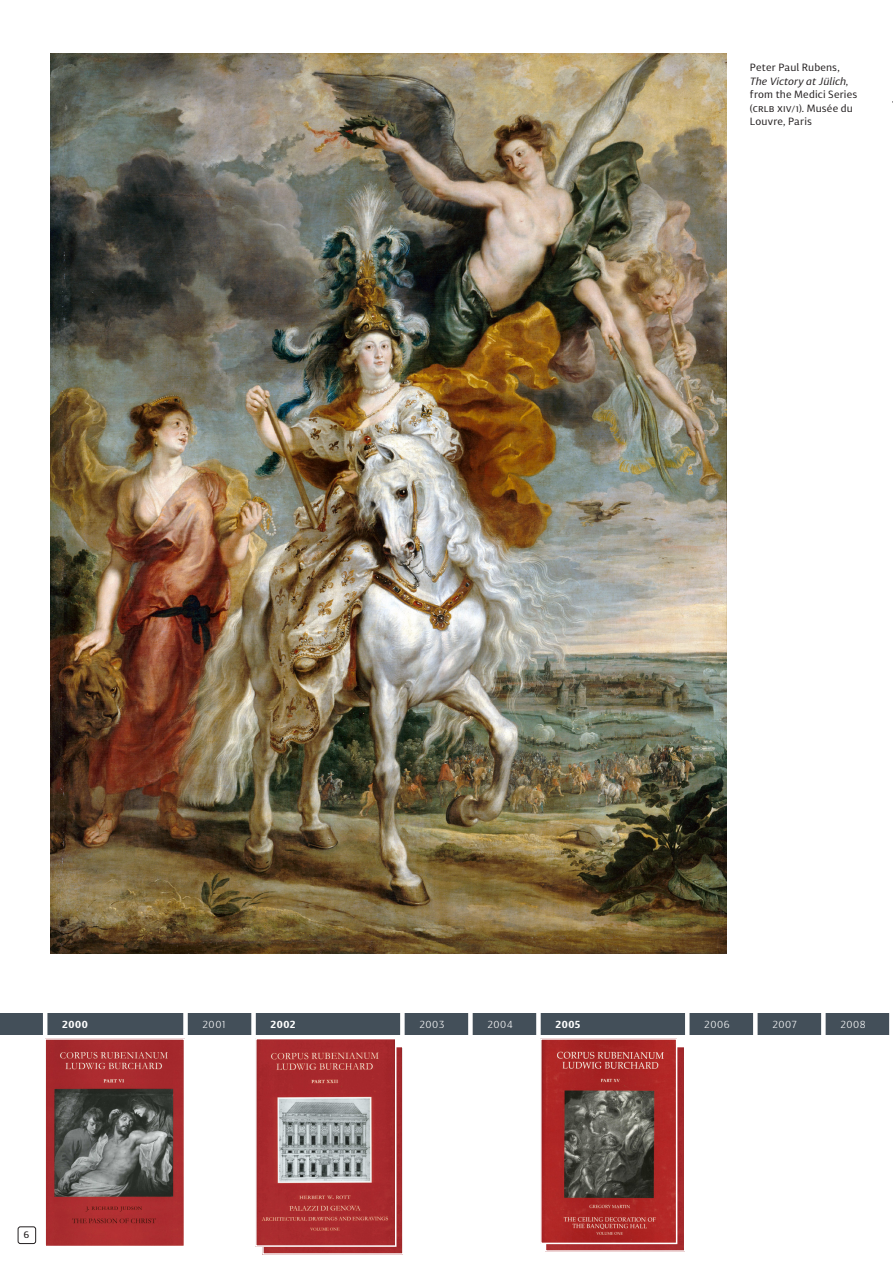
<style>
.page{position:relative;width:893px;height:1263px;background:#fff}
.page>*{position:absolute;margin:0;border:0;box-sizing:border-box;transform-origin:0 0}
.t1{font:12px "Diaria Sans Pro";color:#231f20}
.t2{font:10.5px/13.5px "Diaria Sans Pro";letter-spacing:.01em;color:#231f20}
.t3{font:300 10.5px "Diaria Sans Pro";letter-spacing:.05em;color:#fff}
.t4{font:700 10.5px "Diaria Sans Pro";letter-spacing:.05em;color:#fff}
.s1{font-style:italic}
</style>
<div class="page">
<div style="left:18px;top:1226px;width:18px;height:18px;border:1px solid #231f20;border-radius:2px"></div>
<img style="left:265px;top:1049px;width:136px;height:203px">
<div style="left:262px;top:1046px;width:142px;height:209px;border:2px solid #fff"></div>
<img style="left:548px;top:1049px;width:134px;height:200px">
<div style="left:545px;top:1046px;width:140px;height:206px;border:2px solid #fff"></div>
<div style="left:1px;top:1014px;width:892px;height:21px;background:#434f59"></div>
<hr style="left:43px;top:1007px;width:4px;height:33px;background:#fff">
<div style="left:183px;top:1007px;width:5px;height:33px;background:#fff"></div>
<div style="left:251px;top:1007px;width:5px;height:33px;background:#fff"></div>
<div style="left:400px;top:1007px;width:5px;height:33px;background:#fff"></div>
<div style="left:468px;top:1007px;width:5px;height:33px;background:#fff"></div>
<div style="left:536px;top:1007px;width:5px;height:33px;background:#fff"></div>
<hr style="left:685px;top:1007px;width:4px;height:33px;background:#fff">
<div style="left:753px;top:1007px;width:5px;height:33px;background:#fff"></div>
<div style="left:821px;top:1007px;width:5px;height:33px;background:#fff"></div>
<svg style="left:889px;top:1013px;width:4px;height:22px"></svg>
<img style="left:47px;top:1041px;width:135px;height:203px">
<div style="left:44px;top:1038px;width:141px;height:209px;border:2px solid #fff"></div>
<img style="left:543px;top:1041px;width:131px;height:200px">
<div style="left:540px;top:1038px;width:137px;height:206px;border:2px solid #fff"></div>
<img style="left:258px;top:1041px;width:135px;height:203px">
<div style="left:255px;top:1038px;width:141px;height:209px;border:2px solid #fff"></div>
<img style="left:50px;top:53px;width:676px;height:900px">
<p class="t2" style="left:750px;top:61px;width:109px">Peter Paul Rubens,<br><span class="s1">The Victory at Jülich</span>, from the Medici Series (crlb xiv/1). Musée du<br>Louvre, Paris</p>
<p class="t4" style="left:62px;top:1017px;width:27px">2000</p>
<p class="t3" style="left:203px;top:1018px;width:25px">2001</p>
<p class="t4" style="left:271px;top:1017px;width:27px">2002</p>
<p class="t3" style="left:419px;top:1018px;width:26px">2003</p>
<p class="t3" style="left:487px;top:1018px;width:27px">2004</p>
<p class="t4" style="left:555px;top:1017px;width:26px">2005</p>
<p class="t3" style="left:704px;top:1018px;width:27px">2006</p>
<p class="t3" style="left:772px;top:1018px;width:26px">2007</p>
<p class="t3" style="left:840px;top:1018px;width:27px">2008</p>
<p class="t1" style="left:24px;top:1226px;width:8px">6</p>
</div>
